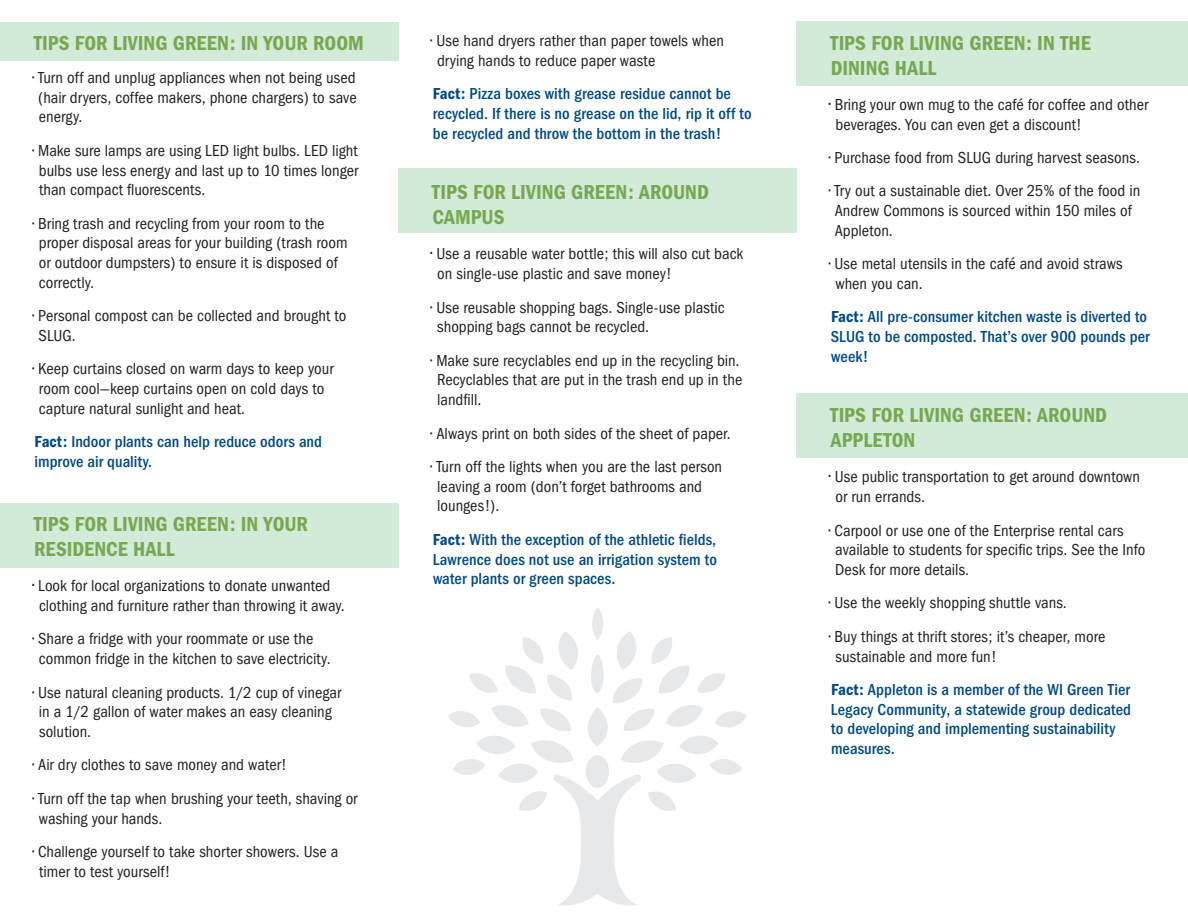
<style>
.page{position:relative;width:1188px;height:918px;background:#fff}
.page>*{position:absolute;margin:0;border:0;box-sizing:border-box;transform-origin:0 0}
.t1{font:600 condensed 21px/25.2px "Franklin Gothic";color:#7aa752}
.t2{font:condensed 16.5px/19.8px "Franklin Gothic";color:#231f20}
.t3{font:500 condensed 16.5px/19.8px "Franklin Gothic";letter-spacing:.005em;color:#004a87}
.s1{font-weight:600}
.s2{font-size:18px}
</style>
<div class="page">
<svg style="left:448px;top:607px;width:299px;height:299px"></svg>
<div style="left:586px;top:755px;width:23px;height:33px;background:#e6e8ea;border-radius:50%"></div>
<div style="left:796px;top:394px;width:392px;height:64px;background:#d1ebd8"></div>
<div style="left:398px;top:168px;width:398px;height:65px;background:#d1ebd8"></div>
<div style="left:0;top:503px;width:398px;height:64px;background:#d1ebd8"></div>
<div style="left:0;top:22px;width:398px;height:38px;background:#d1ebd8"></div>
<div style="left:796px;top:22px;width:392px;height:64px;background:#d1ebd8"></div>
<p class="t1" style="left:34px;top:30px;width:332px">TIPS FOR LIVING GREEN: IN YOUR ROOM</p>
<p class="t2" style="left:38px;top:68px;width:320px;text-align:justify;text-indent:-6px">• Turn off and unplug appliances when not being used (hair dryers, coffee makers, phone chargers) to save energy.</p>
<p class="t2" style="left:39px;top:140px;width:321px;text-align:justify;text-indent:-6px">• Make sure lamps are using LED light bulbs. LED light bulbs use less energy and last up to 10 times longer than compact fluorescents.</p>
<p class="t2" style="left:39px;top:213px;width:310px;text-indent:-6px">• Bring trash and recycling from your room to the proper disposal areas for your building (trash room or outdoor dumpsters) to ensure it is disposed of correctly.</p>
<p class="t2" style="left:39px;top:306px;width:309px;text-indent:-6px">• Personal compost can be collected and brought to<br>SLUG.</p>
<p class="t2" style="left:39px;top:359px;width:296px;text-indent:-6px">• Keep curtains closed on warm days to keep your room cool—keep curtains open on cold days to capture natural sunlight and heat.</p>
<p class="t3" style="left:35px;top:432px;width:289px"><span class="s1">Fact:</span> Indoor plants can help reduce odors and improve air quality.</p>
<p class="t1" style="left:34px;top:512px;width:276px">TIPS FOR LIVING GREEN: IN YOUR<br>RESIDENCE HALL</p>
<p class="t2" style="left:39px;top:576px;width:307px;text-indent:-7px"><span class="s2">•</span> Look for local organizations to donate unwanted clothing and furniture rather than throwing it away.</p>
<p class="t2" style="left:39px;top:629px;width:293px;text-indent:-6px">• Share a fridge with your roommate or use the common fridge in the kitchen to save electricity.</p>
<p class="t2" style="left:39px;top:682px;width:304px;text-indent:-7px">• Use natural cleaning products. 1/2 cup of vinegar in a 1/2 gallon of water makes an easy cleaning solution.</p>
<p class="t2" style="left:32px;top:755px;width:256px">• Air dry clothes to save money and water!</p>
<p class="t2" style="left:39px;top:788px;width:320px;text-indent:-7px">• Turn off the tap when brushing your teeth, shaving or washing your hands.</p>
<p class="t2" style="left:39px;top:842px;width:301px;text-indent:-7px">• Challenge yourself to take shorter showers. Use a timer to test yourself!</p>
<p class="t2" style="left:437px;top:31px;width:288px;text-indent:-6px">• Use hand dryers rather than paper towels when drying hands to reduce paper waste</p>
<p class="t3" style="left:433px;top:84px;width:320px"><span class="s1">Fact:</span> Pizza boxes with grease residue cannot be recycled. If there is no grease on the lid, rip it off to be recycled and throw the bottom in the trash!</p>
<p class="t1" style="left:432px;top:180px;width:278px">TIPS FOR LIVING GREEN: AROUND<br>CAMPUS</p>
<p class="t2" style="left:437px;top:244px;width:308px;text-indent:-7px"><span class="s2">•</span> Use a reusable water bottle; this will also cut back on single-use plastic and save money!</p>
<p class="t2" style="left:437px;top:297px;width:289px;text-indent:-7px">• Use reusable shopping bags. Single-use plastic shopping bags cannot be recycled.</p>
<p class="t2" style="left:437px;top:350px;width:307px;text-indent:-6px">• Make sure recyclables end up in the recycling bin.<br>Recyclables that are put in the trash end up in the landfill.</p>
<p class="t2" style="left:431px;top:423px;width:302px">• Always print on both sides of the sheet of paper.</p>
<p class="t2" style="left:437px;top:457px;width:286px;text-indent:-7px">• Turn off the lights when you are the last person leaving a room (don’t forget bathrooms and lounges!).</p>
<p class="t3" style="left:433px;top:529px;width:286px;text-align:justify"><span class="s1">Fact:</span> With the exception of the athletic fields, Lawrence does not use an irrigation system to water plants or green spaces.</p>
<p class="t1" style="left:830px;top:30px;width:262px">TIPS FOR LIVING GREEN: IN THE<br>DINING HALL</p>
<p class="t2" style="left:835px;top:95px;width:314px;text-indent:-7px"><span class="s2">•</span> Bring your own mug to the café for coffee and other beverages. You can even get a discount!</p>
<p class="t2" style="left:829px;top:148px;width:313px">• Purchase food from SLUG during harvest seasons.</p>
<p class="t2" style="left:835px;top:181px;width:307px;text-indent:-6px">• Try out a sustainable diet. Over 25% of the food in<br>Andrew Commons is sourced within 150 miles of<br>Appleton.</p>
<p class="t2" style="left:835px;top:254px;width:289px;text-indent:-7px">• Use metal utensils in the café and avoid straws when you can.</p>
<p class="t3" style="left:831px;top:307px;width:320px"><span class="s1">Fact:</span> All pre-consumer kitchen waste is diverted to<br>SLUG to be composted. That’s over 900 pounds per week!</p>
<p class="t1" style="left:830px;top:403px;width:278px">TIPS FOR LIVING GREEN: AROUND<br>APPLETON</p>
<p class="t2" style="left:836px;top:467px;width:306px;text-indent:-7px"><span class="s2">•</span> Use public transportation to get around downtown or run errands.</p>
<p class="t2" style="left:835px;top:520px;width:312px;text-indent:-6px">• Carpool or use one of the Enterprise rental cars available to students for specific trips. See the Info<br>Desk for more details.</p>
<p class="t2" style="left:829px;top:593px;width:239px">• Use the weekly shopping shuttle vans.</p>
<p class="t2" style="left:836px;top:626px;width:271px;text-indent:-7px">• Buy things at thrift stores; it’s cheaper, more sustainable and more fun!</p>
<p class="t3" style="left:831px;top:680px;width:302px"><span class="s1">Fact:</span> Appleton is a member of the WI Green Tier Legacy Community, a statewide group dedicated to developing and implementing sustainability measures.</p>
</div>
